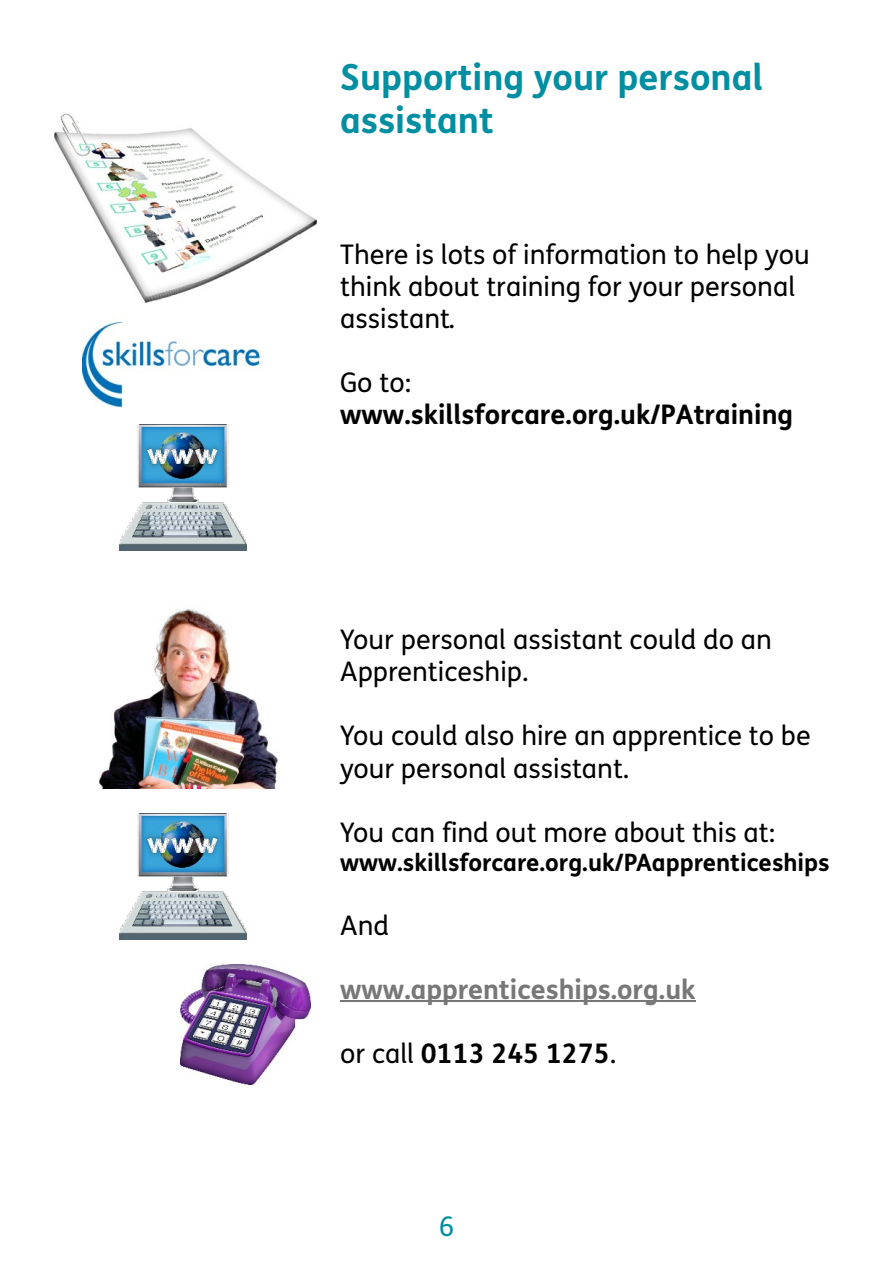
<style>
.page{position:relative;width:893px;height:1263px;background:#fff}
.page>*{position:absolute;margin:0;border:0;box-sizing:border-box;transform-origin:0 0}
.t1{font:700 36px/42.8px "FS Me";color:#008fa2}
.t2{font:27px/32.1px "FS Me";color:#000}
.t3{font:700 27px "FS Me";color:#000}
.t4{font:700 27px "FS Me";color:#777}
.t5{font:27px "FS Me";color:#008fa2}
.t6{font:700 24px "FS Me";color:#000}
.s1{font-weight:400}
</style>
<div class="page">
<img style="left:83px;top:321px;width:178px;height:87px">
<hr style="left:340px;top:1000px;width:355px;height:1px;background:#777">
<img style="left:120px;top:424px;width:126px;height:127px">
<img style="left:180px;top:964px;width:131px;height:120px">
<img style="left:120px;top:814px;width:126px;height:126px">
<img style="left:100px;top:609px;width:178px;height:179px">
<img style="left:54px;top:113px;width:262px;height:189px">
<h1 class="t1" style="left:340px;top:60px;width:425px">Supporting your personal assistant</h1>
<p class="t2" style="left:340px;top:241px;width:471px">There is lots of information to help you think about training for your personal assistant.</p>
<p class="t2" style="left:340px;top:369px;width:73px">Go to:</p>
<p class="t3" style="left:340px;top:404px;width:455px">www.skillsforcare.org.uk/PAtraining</p>
<p class="t2" style="left:340px;top:626px;width:433px">Your personal assistant could do an<br>Apprenticeship.</p>
<p class="t2" style="left:340px;top:723px;width:472px">You could also hire an apprentice to be your personal assistant.</p>
<p class="t2" style="left:340px;top:819px;width:437px">You can find out more about this at:</p>
<p class="t6" style="left:340px;top:853px;width:491px">www.skillsforcare.org.uk/PAapprenticeships</p>
<p class="t2" style="left:340px;top:912px;width:50px">And</p>
<p class="t4" style="left:340px;top:978px;width:357px">www.apprenticeships.org.uk</p>
<p class="t3" style="left:340px;top:1043px;width:278px"><span class="s1">or call</span> 0113 245 1275<span class="s1">.</span></p>
<p class="t5" style="left:439px;top:1216px;width:17px">6</p>
</div>
